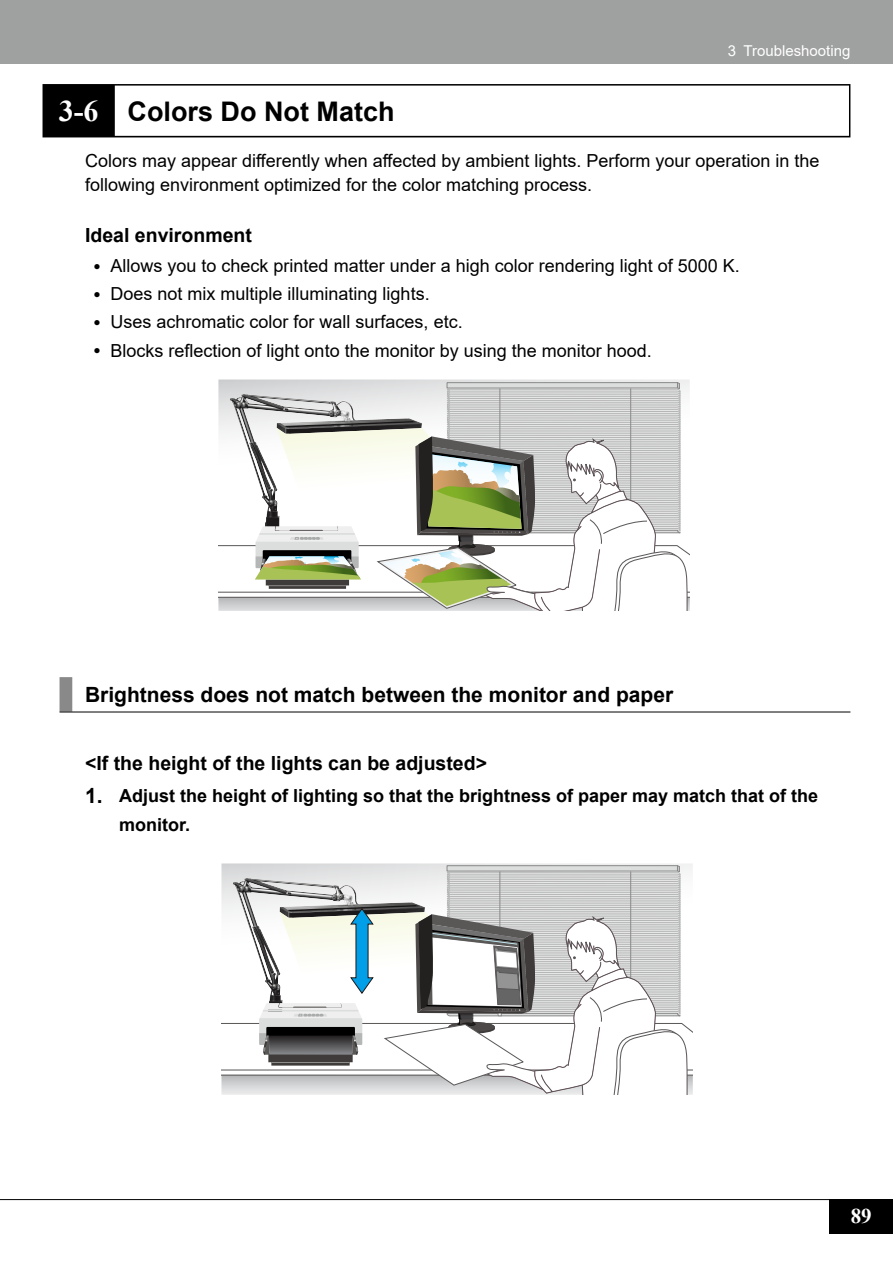
<style>
.page{position:relative;width:893px;height:1263px;background:#fff}
.page>*{position:absolute;margin:0;border:0;box-sizing:border-box;transform-origin:0 0}
.t1{font:700 27px "Arial";color:#000}
.t2{font:700 21px "Arial";color:#000}
.t3{font:700 21px "Times New Roman";color:#fff}
.t4{font:700 19.5px "Arial";color:#000}
.t5{font:18px/24px "Arial";color:#000}
.t6{font:700 18px/28.5px "Arial";color:#000}
.t7{font:15px "Arial";color:#fff}
.s1{font-family:"Times New Roman";font-size:30px;color:#fff}
.s2{font-size:12px}
.s3{font-size:21px}
</style>
<div class="page">
<div style="left:0;top:0;width:893px;height:64px;background:#9fa0a0"></div>
<div style="left:829px;top:1199px;width:64px;height:34px;background:#000"></div>
<hr style="left:0;top:1199px;width:834px;height:1px;background:#000">
<div style="left:43px;top:84px;width:807px;height:53px;background:linear-gradient(to bottom,#000,#000)"></div>
<div style="left:115px;top:86px;width:734px;height:50px;background:#fff"></div>
<div style="left:60px;top:677px;width:12px;height:35px;background:#898989"></div>
<hr style="left:60px;top:712px;width:790px;height:1px;background:#000">
<svg style="left:218px;top:382px;width:472px;height:229px"></svg>
<svg style="left:221px;top:865px;width:472px;height:230px"></svg>
<p class="t7" style="left:728px;top:40px;width:124px">3 Troubleshooting</p>
<h1 class="t1" style="left:59px;top:93px;width:337px"><span class="s1">3-6</span> Colors Do Not Match</h1>
<p class="t5" style="left:85px;top:149px;width:736px">Colors may appear differently when affected by ambient lights. Perform your operation in the following environment optimized for the color matching process.</p>
<p class="t4" style="left:85px;top:222px;width:168px">Ideal environment</p>
<p class="t5" style="left:94px;top:253px;width:648px"><span class="s2">●</span> Allows you to check printed matter under a high color rendering light of 5000 K.</p>
<p class="t5" style="left:94px;top:282px;width:338px"><span class="s2">●</span> Does not mix multiple illuminating lights.</p>
<p class="t5" style="left:94px;top:310px;width:371px"><span class="s2">●</span> Uses achromatic color for wall surfaces, etc.</p>
<p class="t5" style="left:94px;top:338px;width:560px"><span class="s2">●</span> Blocks reflection of light onto the monitor by using the monitor hood.</p>
<p class="t2" style="left:85px;top:680px;width:590px">Brightness does not match between the monitor and paper</p>
<p class="t4" style="left:85px;top:749px;width:404px">&lt;If the height of the lights can be adjusted&gt;</p>
<p class="t6" style="left:119px;top:782px;width:701px;text-indent:-34px"><span class="s3">1.</span> Adjust the height of lighting so that the brightness of paper may match that of the monitor.</p>
<p class="t3" style="left:851px;top:1201px;width:22px">89</p>
</div>
